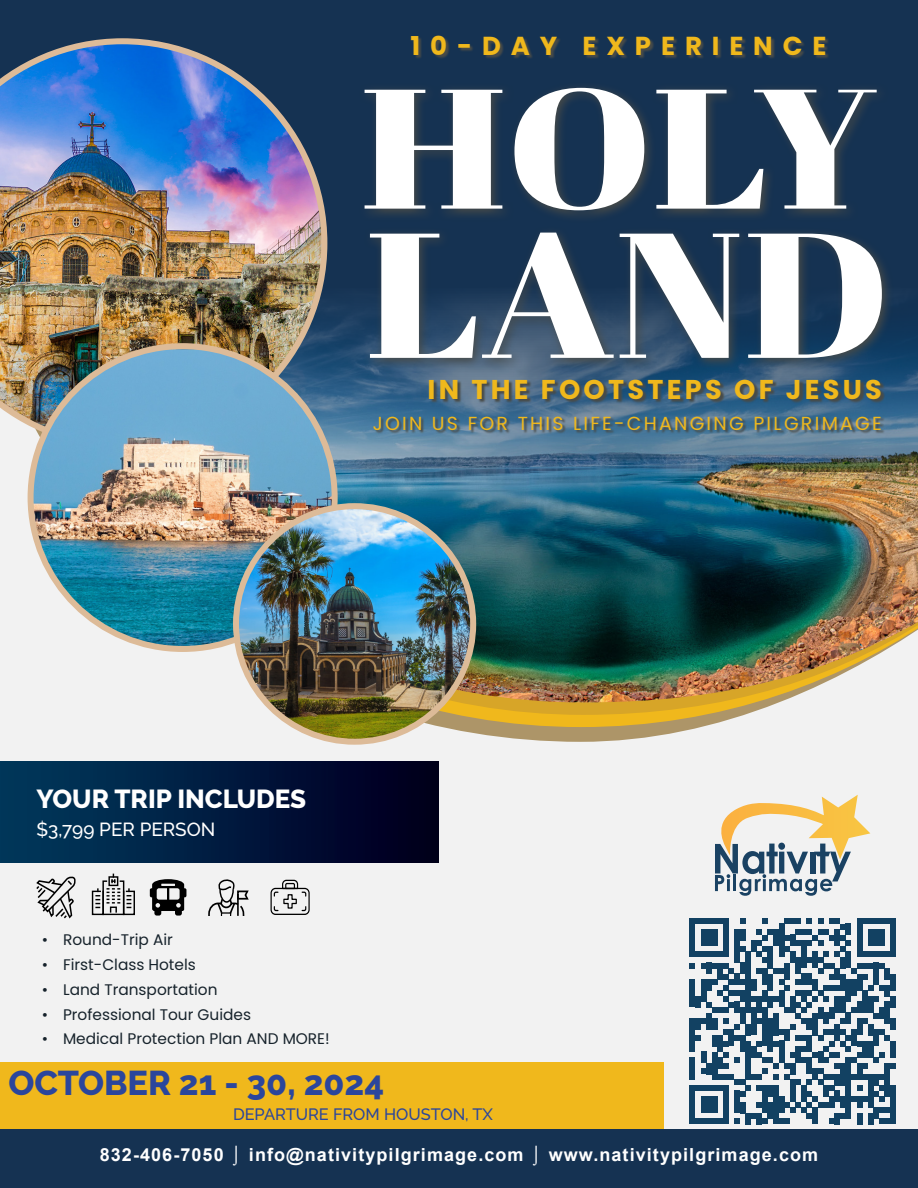
<style>
.page{position:relative;width:918px;height:1188px;background:#fff}
.page>*{position:absolute;margin:0;border:0;box-sizing:border-box;transform-origin:0 0}
.TITTLE{font:800 34.2px "Raleway";color:#2b469c}
.TRAVELLER{font:700 27.15px "Poppins";letter-spacing:.12em;color:#f0b81c}
.TRAVELLER-2{font:700 25.95px "Poppins";letter-spacing:.38em;color:#f0b81c}
.TITTLE-2{font:800 25.95px "Raleway";color:#fff}
.TRAVELLER-3{font:18.9px "Poppins";letter-spacing:.12em;color:#f0b81c}
.TITTLE-3{font:500 18.9px "Raleway";color:#fff}
.t1{font:700 18px "Arial";letter-spacing:.06em;color:#fff}
.TITTLE-4{font:500 16.35px "Raleway";color:#2b469c}
.t2{font:15.3px "Poppins";color:#16222b}
</style>
<div class="page">
<div style="left:0;top:0;width:918px;height:737px;background:#153252"></div>
<img style="left:0;top:305px;width:918px;height:825px">
<img style="left:0;top:38px;width:327px;height:410px">
<img style="left:31px;top:349px;width:304px;height:300px">
<img style="left:236px;top:506px;width:237px;height:236px">
<div style="left:233px;top:503px;width:243px;height:242px;border:6px solid #ddbb98;border-radius:50%"></div>
<div style="left:0;top:762px;width:438px;height:101px;background:linear-gradient(to right,#003a5f,#00001d)"></div>
<svg style="left:364px;top:87px;width:484px;height:130px;fill:#1f3650"></svg>
<svg style="left:365px;top:88px;width:512px;height:122px"></svg>
<svg style="left:364px;top:232px;width:530px;height:138px"></svg>
<svg style="left:370px;top:233px;width:512px;height:125px"></svg>
<svg style="left:413px;top:37px;width:415px;height:21px"></svg>
<div style="left:0;top:1063px;width:663px;height:125px;background:#f0b81c"></div>
<div style="left:0;top:1130px;width:918px;height:58px;background:#153252"></div>
<svg style="left:430px;top:380px;width:455px;height:23px;background:#405b70"></svg>
<svg style="left:374px;top:417px;width:511px;height:18px;background:#4e718a"></svg>
<svg style="left:36px;top:876px;width:40px;height:43px"></svg>
<div style="left:271px;top:888px;width:39px;height:27px;border:1px solid #000;border-radius:4px"></div>
<svg style="left:273px;top:879px;width:34px;height:33px"></svg>
<svg style="left:208px;top:879px;width:40px;height:37px"></svg>
<svg style="left:91px;top:874px;width:45px;height:42px"></svg>
<svg style="left:150px;top:879px;width:36px;height:37px"></svg>
<svg style="left:713px;top:795px;width:157px;height:101px"></svg>
<svg style="left:690px;top:918px;width:206px;height:206px"></svg>
<div style="left:890px;top:1085px;width:6px;height:39px;background:#124162"></div>
<p class="TRAVELLER-2" style="left:411px;top:31px;width:417px">10-DAY EXPERIENCE</p>
<p class="TRAVELLER" style="left:427px;top:373px;width:456px">IN THE FOOTSTEPS OF JESUS</p>
<p class="TRAVELLER-3" style="left:373px;top:413px;width:511px">JOIN US FOR THIS LIFE-CHANGING PILGRIMAGE</p>
<p class="TITTLE-2" style="left:37px;top:784px;width:271px">YOUR TRIP INCLUDES</p>
<p class="TITTLE-3" style="left:37px;top:819px;width:180px">$3,799 PER PERSON</p>
<p class="t2" style="left:42px;top:931px;width:133px">• Round-Trip Air</p>
<p class="t2" style="left:42px;top:956px;width:156px">• First-Class Hotels</p>
<p class="t2" style="left:42px;top:980px;width:177px">• Land Transportation</p>
<p class="t2" style="left:42px;top:1005px;width:211px">• Professional Tour Guides</p>
<p class="t2" style="left:42px;top:1030px;width:289px">• Medical Protection Plan AND MORE!</p>
<p class="TITTLE" style="left:9px;top:1063px;width:377px">OCTOBER 21 - 30, 2024</p>
<p class="TITTLE-4" style="left:233px;top:1105px;width:261px">DEPARTURE FROM HOUSTON, TX</p>
<p class="t1" style="left:100px;top:1143px;width:720px">832-406-7050 ⌡ info@nativitypilgrimage.com ⌡ www.nativitypilgrimage.com</p>
</div>
